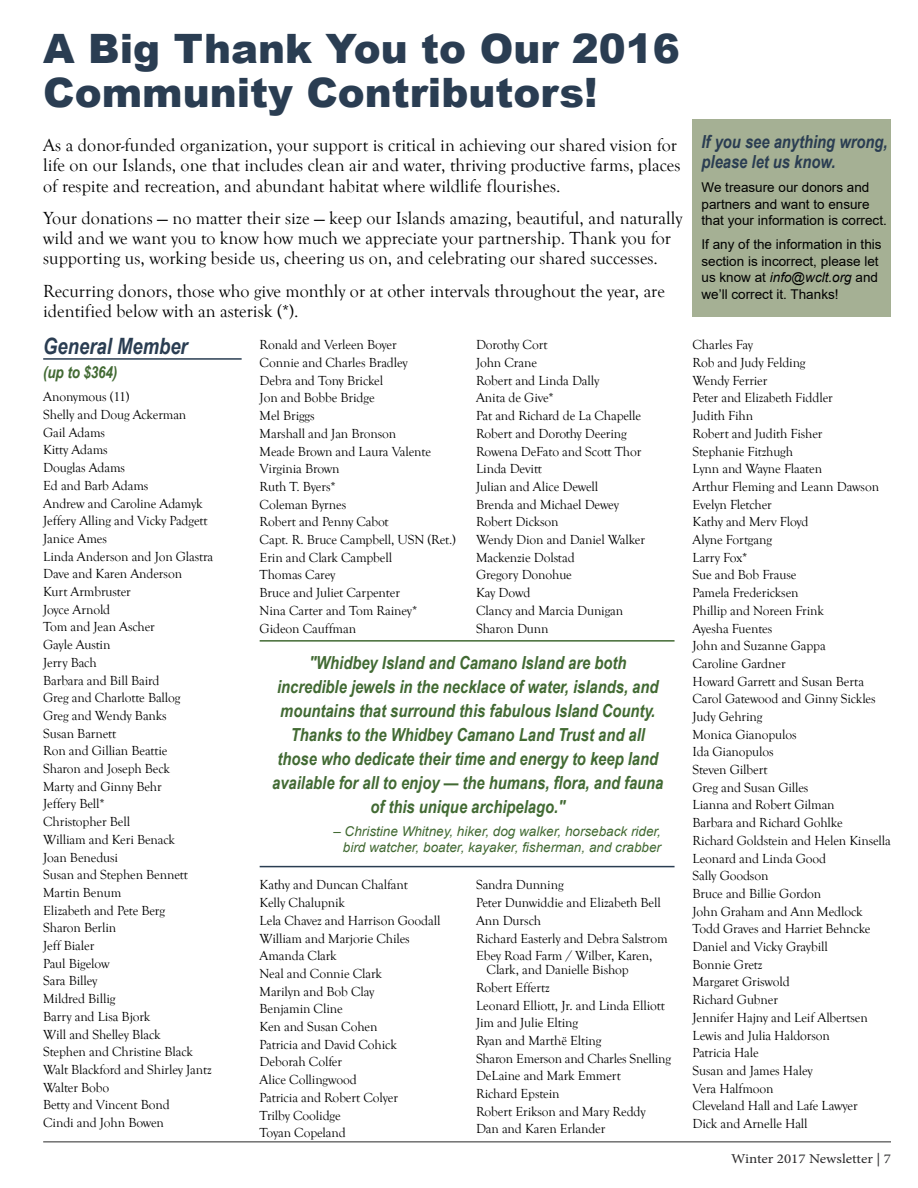
<style>
.page{position:relative;width:918px;height:1188px;background:#fff}
.page>*{position:absolute;margin:0;border:0;box-sizing:border-box;transform-origin:0 0}
.t1{font:900 40.5px/43.5px "Arial";color:#2a3d52}
.t2{font:italic 700 22.5px "Arial Narrow";color:#2a3d52}
.t3{font:18px/20.2px "Goudy Old Style T";color:#000}
.t4{font:italic 700 18px/24px "Arial Narrow";color:#426a33;text-align:center}
.t5{font:italic 700 18px/20.2px "Arial Narrow";color:#2a3d52}
.t6{font:italic 700 16.5px "Arial Narrow";letter-spacing:-.01em;color:#426a33}
.t7{font:13.5px/17.7px "Goudy Old Style T";letter-spacing:-.01em;color:#000}
.t8{font:13.5px/16.5px "Arial";color:#000}
.t9{font:italic 13.5px/16.5px "Arial";color:#426a33;text-align:right}
.t10{font:13.5px "Minion Pro";color:#292829;scale:1.11 1}
.s1{font-style:italic}
</style>
<div class="page">
<hr style="left:43px;top:1142px;width:848px;height:1px;background:#292829">
<hr style="left:43px;top:358px;width:199px;height:2px;background:#2a3d52">
<div style="left:693px;top:120px;width:198px;height:197px;background:#a5b094"></div>
<hr style="left:260px;top:640px;width:415px;height:2px;background:#426a33">
<hr style="left:260px;top:866px;width:415px;height:1px;background:#2a3d52">
<h1 class="t1" style="left:43px;top:26px;width:638px">A Big Thank You to Our 2016<br>Community Contributors!</h1>
<p class="t3" style="left:43px;top:136px;width:639px">As a donor-funded organization, your support is critical in achieving our shared vision for life on our Islands, one that includes clean air and water, thriving productive farms, places of respite and recreation, and abundant habitat where wildlife flourishes.</p>
<p class="t3" style="left:43px;top:208px;width:641px">Your donations — no matter their size — keep our Islands amazing, beautiful, and naturally wild and we want you to know how much we appreciate your partnership. Thank you for supporting us, working beside us, cheering us on, and celebrating our shared successes.</p>
<h3 class="t3" style="left:43px;top:281px;width:623px">Recurring donors, those who give monthly or at other intervals throughout the year, are identified below with an asterisk (*).</h3>
<h3 class="t5" style="left:702px;top:131px;width:188px">If you see anything wrong, please let us know.</h3>
<p class="t8" style="left:702px;top:179px;width:187px">We treasure our donors and partners and want to ensure that your information is correct.</p>
<p class="t8" style="left:702px;top:236px;width:182px">If any of the information in this section is incorrect, please let us know at <span class="s1">info@wclt.org</span> and we’ll correct it. Thanks!</p>
<h2 class="t2" style="left:43px;top:329px;width:146px">General Member</h2>
<p class="t6" style="left:43px;top:360px;width:76px">(up to $364)</p>
<p class="t7" style="left:43px;top:388px;width:172px">Anonymous (11)<br>Shelly and Doug Ackerman<br>Gail Adams<br>Kitty Adams<br>Douglas Adams<br>Ed and Barb Adams<br>Andrew and Caroline Adamyk<br>Jeffery Alling and Vicky Padgett<br>Janice Ames<br>Linda Anderson and Jon Glastra<br>Dave and Karen Anderson<br>Kurt Armbruster<br>Joyce Arnold<br>Tom and Jean Ascher<br>Gayle Austin<br>Jerry Bach<br>Barbara and Bill Baird<br>Greg and Charlotte Ballog<br>Greg and Wendy Banks<br>Susan Barnett<br>Ron and Gillian Beattie<br>Sharon and Joseph Beck<br>Marty and Ginny Behr<br>Jeffery Bell*<br>Christopher Bell<br>William and Keri Benack<br>Joan Benedusi<br>Susan and Stephen Bennett<br>Martin Benum<br>Elizabeth and Pete Berg<br>Sharon Berlin<br>Jeff Bialer<br>Paul Bigelow<br>Sara Billey<br>Mildred Billig<br>Barry and Lisa Bjork<br>Will and Shelley Black<br>Stephen and Christine Black<br>Walt Blackford and Shirley Jantz<br>Walter Bobo<br>Betty and Vincent Bond<br>Cindi and John Bowen</p>
<p class="t7" style="left:260px;top:336px;width:198px">Ronald and Verleen Boyer<br>Connie and Charles Bradley<br>Debra and Tony Brickel<br>Jon and Bobbe Bridge<br>Mel Briggs<br>Marshall and Jan Bronson<br>Meade Brown and Laura Valente<br>Virginia Brown<br>Ruth T. Byers*<br>Coleman Byrnes<br>Robert and Penny Cabot<br>Capt. R. Bruce Campbell, USN (Ret.)<br>Erin and Clark Campbell<br>Thomas Carey<br>Bruce and Juliet Carpenter<br>Nina Carter and Tom Rainey*<br>Gideon Cauffman</p>
<p class="t7" style="left:476px;top:336px;width:171px">Dorothy Cort<br>John Crane<br>Robert and Linda Dally<br>Anita de Give*<br>Pat and Richard de La Chapelle<br>Robert and Dorothy Deering<br>Rowena DeFato and Scott Thor<br>Linda Devitt<br>Julian and Alice Dewell<br>Brenda and Michael Dewey<br>Robert Dickson<br>Wendy Dion and Daniel Walker<br>Mackenzie Dolstad<br>Gregory Donohue<br>Kay Dowd<br>Clancy and Marcia Dunigan<br>Sharon Dunn</p>
<p class="t7" style="left:693px;top:336px;width:200px">Charles Fay<br>Rob and Judy Felding<br>Wendy Ferrier<br>Peter and Elizabeth Fiddler<br>Judith Fihn<br>Robert and Judith Fisher<br>Stephanie Fitzhugh<br>Lynn and Wayne Flaaten<br>Arthur Fleming and Leann Dawson<br>Evelyn Fletcher<br>Kathy and Merv Floyd<br>Alyne Fortgang<br>Larry Fox*<br>Sue and Bob Frause<br>Pamela Fredericksen<br>Phillip and Noreen Frink<br>Ayesha Fuentes<br>John and Suzanne Gappa<br>Caroline Gardner<br>Howard Garrett and Susan Berta<br>Carol Gatewood and Ginny Sickles<br>Judy Gehring<br>Monica Gianopulos<br>Ida Gianopulos<br>Steven Gilbert<br>Greg and Susan Gilles<br>Lianna and Robert Gilman<br>Barbara and Richard Gohlke<br>Richard Goldstein and Helen Kinsella<br>Leonard and Linda Good<br>Sally Goodson<br>Bruce and Billie Gordon<br>John Graham and Ann Medlock<br>Todd Graves and Harriet Behncke<br>Daniel and Vicky Graybill<br>Bonnie Gretz<br>Margaret Griswold<br>Richard Gubner<br>Jennifer Hajny and Leif Albertsen<br>Lewis and Julia Haldorson<br>Patricia Hale<br>Susan and James Haley<br>Vera Halfmoon<br>Cleveland Hall and Lafe Lawyer<br>Dick and Arnelle Hall</p>
<p class="t4" style="left:272px;top:649px;width:393px">"Whidbey Island and Camano Island are both<br>incredible jewels in the necklace of water, islands, and mountains that surround this fabulous Island County.<br>Thanks to the Whidbey Camano Land Trust and all those who dedicate their time and energy to keep land available for all to enjoy — the humans, flora, and fauna of this unique archipelago."</p>
<p class="t9" style="left:333px;top:823px;width:329px">– Christine Whitney, hiker, dog walker, horseback rider, bird watcher, boater, kayaker, fisherman, and crabber</p>
<p class="t7" style="left:260px;top:876px;width:182px">Kathy and Duncan Chalfant<br>Kelly Chalupnik<br>Lela Chavez and Harrison Goodall<br>William and Marjorie Chiles<br>Amanda Clark<br>Neal and Connie Clark<br>Marilyn and Bob Clay<br>Benjamin Cline<br>Ken and Susan Cohen<br>Patricia and David Cohick<br>Deborah Colfer<br>Alice Collingwood<br>Patricia and Robert Colyer<br>Trilby Coolidge<br>Toyan Copeland</p>
<p class="t7" style="left:476px;top:876px;width:193px">Sandra Dunning<br>Peter Dunwiddie and Elizabeth Bell<br>Ann Dursch<br>Richard Easterly and Debra Salstrom<br>Ebey Road Farm / Wilber, Karen,</p>
<p class="t7" style="left:476px;top:961px;width:196px;text-indent:11px">Clark, and Danielle Bishop<br>Robert Effertz<br>Leonard Elliott, Jr. and Linda Elliott<br>Jim and Julie Elting<br>Ryan and Marthë Elting<br>Sharon Emerson and Charles Snelling<br>DeLaine and Mark Emmert<br>Richard Epstein<br>Robert Erikson and Mary Reddy<br>Dan and Karen Erlander</p>
<p class="t10" style="left:731px;top:1149px;width:146px">Winter 2017 Newsletter | 7</p>
</div>
